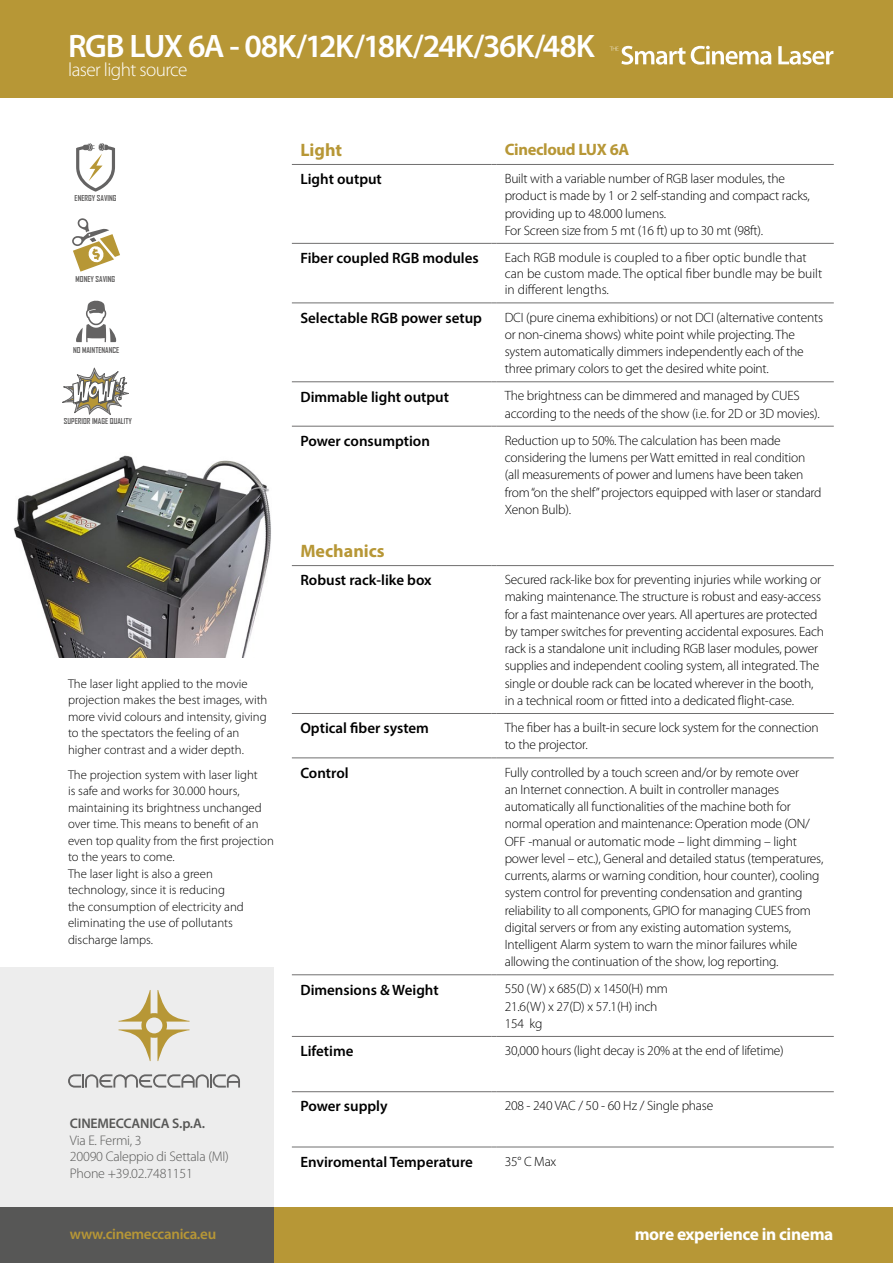
<style>
.page{position:relative;width:893px;height:1263px;background:#fff}
.page>*{position:absolute;margin:0;border:0;box-sizing:border-box;transform-origin:0 0}
.t1{font:600 32.55px "Myriad Pro";letter-spacing:-.04em;color:#fff}
.t2{font:300 19.2px "Myriad Pro";letter-spacing:-.03em;color:#fff}
.t3{font:700 18px "Myriad Pro";color:#b79736}
.t4{font:700 17.4px "Myriad Pro";letter-spacing:-.02em;color:#fff}
.t5{font:700 16.5px "Myriad Pro";letter-spacing:-.02em;color:#b79736}
.t6{font:600 15px "Myriad Pro";color:#000}
.t7{font:600 15px "Myriad Pro";letter-spacing:-.02em;color:#b79736}
.t8{font:300 13.95px/16.6px "Myriad Pro";letter-spacing:-.015em;color:#575756}
.t9{font:600 13.95px/16.6px "Myriad Pro";letter-spacing:-.015em;color:#575756}
.t10{font:300 13.5px/17.2px "Myriad Pro";letter-spacing:-.015em;color:#000}
.t11{font:300 12.75px/16.5px "Myriad Pro";color:#000}
.t12{font:700 7.8px "Agency FB";color:#646363}
.s1{font-weight:300}
</style>
<div class="page">
<div style="left:0;top:0;width:893px;height:98px;background:#b79736"></div>
<div style="left:0;top:1208px;width:893px;height:55px;background:#b79736"></div>
<hr style="left:292px;top:243px;width:200px;height:1px;background:#706f6f">
<hr style="left:496px;top:243px;width:338px;height:1px;background:#706f6f">
<hr style="left:292px;top:303px;width:200px;height:1px;background:#706f6f">
<hr style="left:496px;top:303px;width:338px;height:1px;background:#706f6f">
<hr style="left:292px;top:381px;width:200px;height:1px;background:#706f6f">
<hr style="left:496px;top:381px;width:338px;height:1px;background:#706f6f">
<hr style="left:292px;top:426px;width:200px;height:1px;background:#706f6f">
<hr style="left:496px;top:426px;width:338px;height:1px;background:#706f6f">
<hr style="left:292px;top:713px;width:200px;height:1px;background:#706f6f">
<hr style="left:496px;top:713px;width:338px;height:1px;background:#706f6f">
<hr style="left:292px;top:758px;width:200px;height:1px;background:#706f6f">
<hr style="left:496px;top:758px;width:338px;height:1px;background:#706f6f">
<hr style="left:292px;top:974px;width:200px;height:1px;background:#706f6f">
<hr style="left:496px;top:974px;width:338px;height:1px;background:#706f6f">
<hr style="left:292px;top:1036px;width:200px;height:1px;background:#706f6f">
<hr style="left:496px;top:1036px;width:338px;height:1px;background:#706f6f">
<hr style="left:292px;top:1091px;width:200px;height:1px;background:#706f6f">
<hr style="left:496px;top:1091px;width:338px;height:1px;background:#706f6f">
<hr style="left:292px;top:1147px;width:200px;height:1px;background:#706f6f">
<hr style="left:496px;top:1147px;width:338px;height:1px;background:#706f6f">
<hr style="left:292px;top:565px;width:200px;height:1px;background:#706f6f">
<hr style="left:496px;top:565px;width:338px;height:1px;background:#706f6f">
<hr style="left:292px;top:164px;width:200px;height:1px;background:#706f6f">
<hr style="left:496px;top:164px;width:338px;height:1px;background:#706f6f">
<svg style="left:610px;top:46px;width:223px;height:19px"></svg>
<div style="left:0;top:967px;width:274px;height:241px;background:#ededed"></div>
<div style="left:0;top:1208px;width:274px;height:55px;background:#575756"></div>
<svg style="left:118px;top:990px;width:72px;height:71px"></svg>
<svg style="left:68px;top:1074px;width:172px;height:13px"></svg>
<svg style="left:76px;top:143px;width:39px;height:49px"></svg>
<svg style="left:72px;top:218px;width:48px;height:54px"></svg>
<svg style="left:76px;top:300px;width:41px;height:42px"></svg>
<svg style="left:62px;top:367px;width:67px;height:48px"></svg>
<img style="left:13px;top:455px;width:258px;height:202px">
<p class="t1" style="left:68px;top:26px;width:528px">RGB LUX 6A - 08K/12K/18K/24K/36K/48K</p>
<p class="t2" style="left:68px;top:59px;width:121px">laser light source</p>
<p class="t12" style="left:75px;top:193px;width:43px">ENERGY SAVING</p>
<p class="t12" style="left:76px;top:274px;width:41px">MONEY SAVING</p>
<p class="t12" style="left:73px;top:346px;width:48px">NO MAINTENANCE</p>
<p class="t12" style="left:64px;top:416px;width:70px">SUPERIOR IMAGE QUALITY</p>
<p class="t11" style="left:68px;top:675px;width:201px">The laser light applied to the movie projection makes the best images, with more vivid colours and intensity, giving to the spectators the feeling of an higher contrast and a wider depth.</p>
<p class="t11" style="left:68px;top:766px;width:207px">The projection system with laser light<br>is safe and works for 30.000 hours, maintaining its brightness unchanged over time. This means to benefit of an even top quality from the first projection to the years to come.<br>The laser light is also a green technology, since it is reducing<br>the consumption of electricity and eliminating the use of pollutants discharge lamps.</p>
<p class="t9" style="left:70px;top:1114px;width:137px">CINEMECCANICA S.p.A.<br><span class="s1">Via E. Fermi, 3</span></p>
<p class="t8" style="left:70px;top:1148px;width:160px">20090 Caleppio di Settala (MI)<br>Phone +39.02.7481151</p>
<p class="t7" style="left:70px;top:1224px;width:148px">www.cinemeccanica.eu</p>
<h3 class="t3" style="left:300px;top:138px;width:43px">Light</h3>
<p class="t5" style="left:505px;top:138px;width:126px">Cinecloud LUX 6A</p>
<p class="t6" style="left:300px;top:170px;width:83px">Light output</p>
<p class="t10" style="left:505px;top:170px;width:307px">Built with a variable number of RGB laser modules, the product is made by 1 or 2 self-standing and compact racks, providing up to 48.000 lumens.<br>For Screen size from 5 mt (16 ft) up to 30 mt (98ft).</p>
<p class="t6" style="left:300px;top:249px;width:180px">Fiber coupled RGB modules</p>
<p class="t10" style="left:505px;top:250px;width:319px;line-height:16.2px">Each RGB module is coupled to a fiber optic bundle that can be custom made. The optical fiber bundle may be built in different lengths.</p>
<p class="t6" style="left:300px;top:308px;width:183px">Selectable RGB power setup</p>
<p class="t10" style="left:505px;top:309px;width:320px">DCI (pure cinema exhibitions) or not DCI (alternative contents or non-cinema shows) white point while projecting. The system automatically dimmers independently each of the three primary colors to get the desired white point.</p>
<p class="t6" style="left:300px;top:387px;width:150px">Dimmable light output</p>
<p class="t10" style="left:505px;top:387px;width:317px">The brightness can be dimmered and managed by CUES according to the needs of the show (i.e. for 2D or 3D movies).</p>
<p class="t6" style="left:300px;top:431px;width:131px">Power consumption</p>
<p class="t10" style="left:505px;top:432px;width:318px">Reduction up to 50%. The calculation has been made considering the lumens per Watt emitted in real condition (all measurements of power and lumens have been taken from “on the shelf” projectors equipped with laser or standard Xenon Bulb).</p>
<h3 class="t3" style="left:300px;top:539px;width:86px">Mechanics</h3>
<p class="t6" style="left:300px;top:571px;width:133px">Robust rack-like box</p>
<p class="t10" style="left:505px;top:571px;width:321px">Secured rack-like box for preventing injuries while working or making maintenance. The structure is robust and easy-access for a fast maintenance over years. All apertures are protected by tamper switches for preventing accidental exposures. Each rack is a standalone unit including RGB laser modules, power supplies and independent cooling system, all integrated. The single or double rack can be located wherever in the booth, in a technical room or fitted into a dedicated flight-case.</p>
<p class="t6" style="left:300px;top:719px;width:130px">Optical fiber system</p>
<p class="t10" style="left:505px;top:719px;width:315px">The fiber has a built-in secure lock system for the connection to the projector.</p>
<p class="t6" style="left:300px;top:763px;width:50px">Control</p>
<p class="t10" style="left:505px;top:764px;width:320px">Fully controlled by a touch screen and/or by remote over<br>an Internet connection. A built in controller manages automatically all functionalities of the machine both for normal operation and maintenance: Operation mode (ON/ OFF -manual or automatic mode – light dimming – light power level – etc.), General and detailed status (temperatures, currents, alarms or warning condition, hour counter), cooling system control for preventing condensation and granting reliability to all components, GPIO for managing CUES from digital servers or from any existing automation systems, Intelligent Alarm system to warn the minor failures while allowing the continuation of the show, log reporting.</p>
<p class="t6" style="left:300px;top:980px;width:140px">Dimensions &amp; Weight</p>
<p class="t10" style="left:505px;top:980px;width:165px">550 (W) x 685(D) x 1450(H) mm<br>21.6(W) x 27(D) x 57.1(H) inch<br>154 kg</p>
<p class="t6" style="left:300px;top:1041px;width:55px">Lifetime</p>
<p class="t10" style="left:505px;top:1042px;width:281px">30,000 hours (light decay is 20% at the end of lifetime)</p>
<p class="t6" style="left:300px;top:1097px;width:89px">Power supply</p>
<p class="t10" style="left:505px;top:1097px;width:210px">208 - 240 VAC / 50 - 60 Hz / Single phase</p>
<p class="t6" style="left:300px;top:1152px;width:174px">Enviromental Temperature</p>
<p class="t10" style="left:505px;top:1153px;width:53px">35° C Max</p>
<p class="t4" style="left:635px;top:1223px;width:200px">more experience in cinema</p>
</div>
